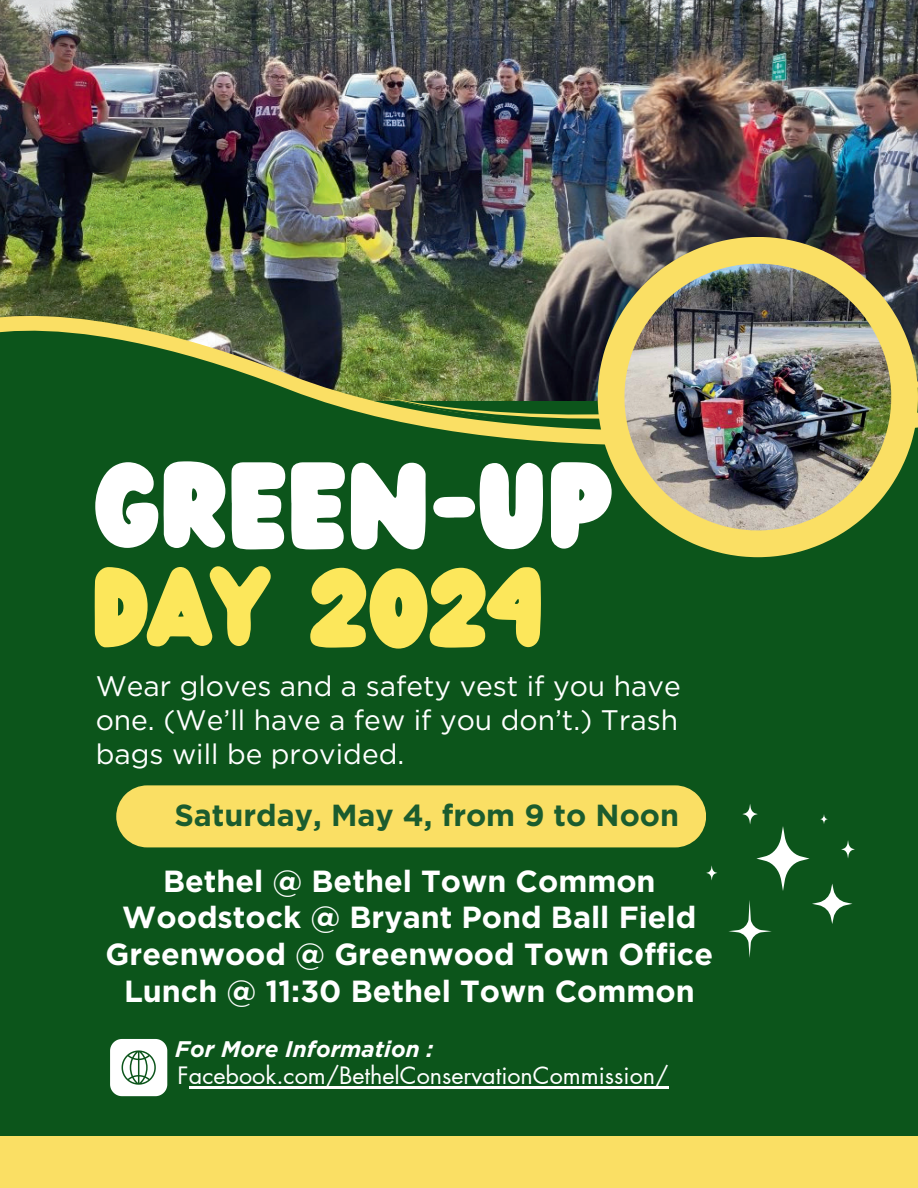
<style>
.page{position:relative;width:918px;height:1188px;background:#0c551b}
.page>*{position:absolute;margin:0;border:0;box-sizing:border-box;transform-origin:0 0}
.t1{font:105.3px "Wedges";color:#fff}
.t2{font:97.2px "Wedges";color:#fce75b}
.t3{font:700 30.45px/36.6px "Gotham";color:#fff;text-align:center}
.t4{font:700 30.45px "Gotham";color:#1b5c2e}
.t5{font:28.2px/33.9px "Gotham";color:#fff;text-align:justify}
.t6{font:23.4px "Futura LT Pro";color:#fff}
.t7{font:italic 700 22.5px "Gotham";color:#fff}
</style>
<div class="page">
<img style="left:0;top:0;width:918px;height:278px">
<img style="left:0;top:278px;width:598px;height:14px">
<img style="left:0;top:292px;width:598px;height:125px">
<svg style="left:377px;top:381px;width:221px;height:64px"></svg>
<svg style="left:598px;top:237px;width:320px;height:320px"></svg>
<img style="left:624px;top:264px;width:267px;height:266px">
<div style="left:116px;top:785px;width:590px;height:62px;background:#fadf64"></div>
<svg style="left:110px;top:1039px;width:57px;height:57px;background:#dbe6dd"></svg>
<div style="left:0;top:1137px;width:918px;height:51px;background:#fadf64"></div>
<svg style="left:706px;top:865px;width:11px;height:15px"></svg>
<svg style="left:729px;top:804px;width:126px;height:154px"></svg>
<hr style="left:189px;top:1087px;width:480px;height:2px;background:#fff">
<h1 class="t1" style="left:96px;top:428px;width:519px">GREEN-UP</h1>
<h2 class="t2" style="left:92px;top:536px;width:453px">DAY 2024</h2>
<p class="t5" style="left:96px;top:669px;width:587px">Wear gloves and a safety vest if you have one. (We’ll have a few if you don’t.) Trash bags will be provided.</p>
<p class="t4" style="left:174px;top:796px;width:506px">Saturday, May 4, from 9 to Noon</p>
<p class="t3" style="left:106px;top:863px;width:609px">Bethel @ Bethel Town Common<br>Woodstock @ Bryant Pond Ball Field<br>Greenwood @ Greenwood Town Office<br>Lunch @ 11:30 Bethel Town Common</p>
<p class="t7" style="left:175px;top:1034px;width:260px">For More Information :</p>
<p class="t6" style="left:178px;top:1060px;width:492px">Facebook.com/BethelConservationCommission/</p>
</div>
